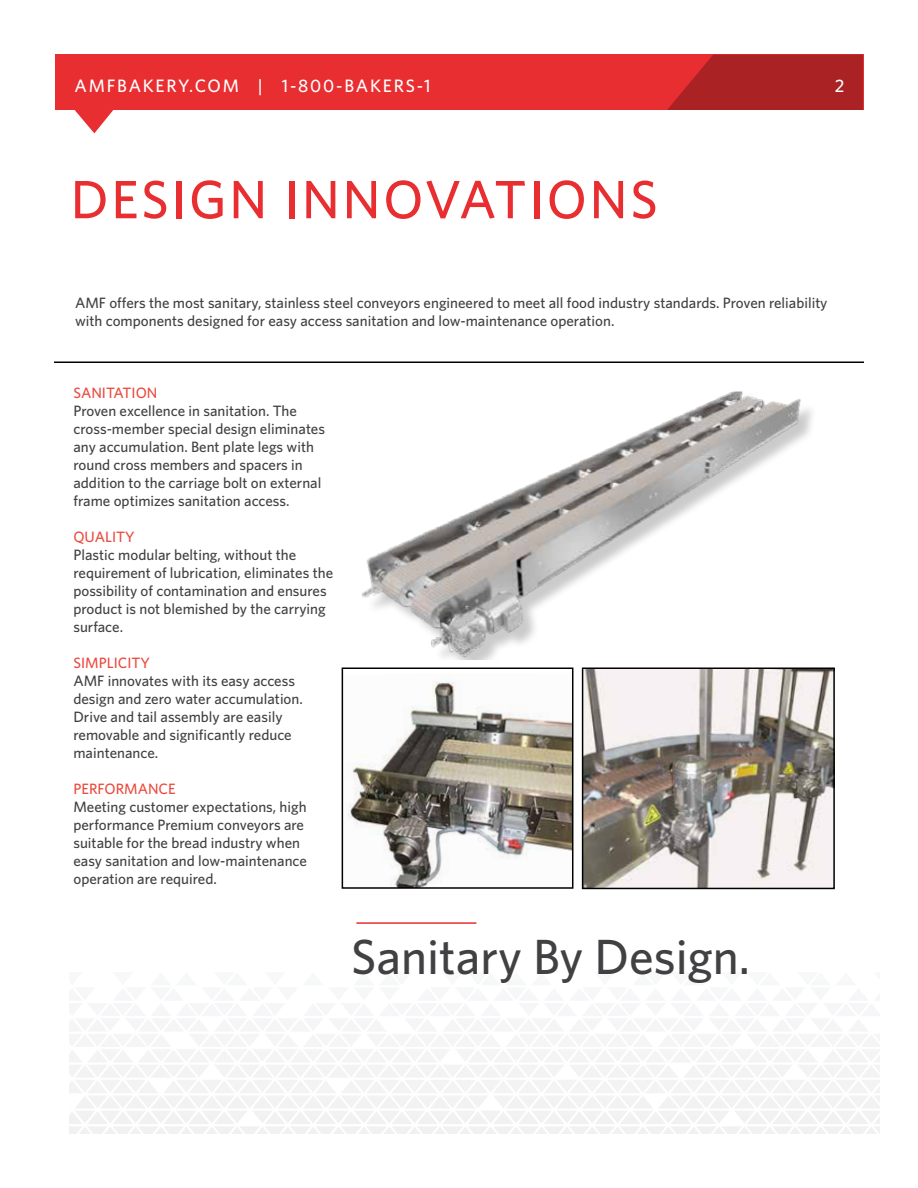
<style>
.page{position:relative;width:918px;height:1188px;background:#fff}
.page>*{position:absolute;margin:0;border:0;box-sizing:border-box;transform-origin:0 0}
.t1{font:500 54px "Whitney";letter-spacing:.05em;color:#e92e31}
.t2{font:500 49.5px "Whitney";color:#414042}
.t3{font:500 18px "Whitney";letter-spacing:.1em;color:#fff}
.t4{font:500 15px/18px "Whitney";color:#414042}
.t5{font:500 15px "Whitney";color:#eb4a3e}
</style>
<div class="page">
<hr style="left:356px;top:922px;width:120px;height:2px;background:#e92e31">
<div style="left:55px;top:54px;width:808px;height:56px;background:#e92e31"></div>
<svg style="left:667px;top:55px;width:196px;height:55px;background:#b22325"></svg>
<svg style="left:74px;top:110px;width:40px;height:23px"></svg>
<hr style="left:54px;top:362px;width:810px;height:1px;background:#000">
<img style="left:347px;top:674px;width:223px;height:212px">
<div style="left:342px;top:668px;width:231px;height:221px;border:2px solid #000"></div>
<img style="left:585px;top:671px;width:247px;height:215px">
<div style="left:582px;top:668px;width:253px;height:221px;border:2px solid #000"></div>
<img style="left:361px;top:392px;width:445px;height:268px">
<p class="t3" style="left:75px;top:75px;width:358px">AMFBAKERY.COM | 1-800-BAKERS-1</p>
<p class="t3" style="left:835px;top:75px;width:11px">2</p>
<h1 class="t1" style="left:71px;top:167px;width:589px">DESIGN INNOVATIONS</h1>
<p class="t4" style="left:75px;top:294px;width:754px">AMF offers the most sanitary, stainless steel conveyors engineered to meet all food industry standards. Proven reliability with components designed for easy access sanitation and low-maintenance operation.</p>
<p class="t5" style="left:73px;top:384px;width:85px">SANITATION</p>
<p class="t4" style="left:73px;top:402px;width:253px">Proven excellence in sanitation. The cross-member special design eliminates any accumulation. Bent plate legs with round cross members and spacers in addition to the carriage bolt on external frame optimizes sanitation access.</p>
<p class="t5" style="left:73px;top:528px;width:63px">QUALITY</p>
<p class="t4" style="left:73px;top:546px;width:261px">Plastic modular belting, without the requirement of lubrication, eliminates the possibility of contamination and ensures product is not blemished by the carrying surface.</p>
<p class="t5" style="left:73px;top:654px;width:78px">SIMPLICITY</p>
<p class="t4" style="left:73px;top:672px;width:231px">AMF innovates with its easy access design and zero water accumulation.<br>Drive and tail assembly are easily removable and significantly reduce maintenance.</p>
<p class="t5" style="left:73px;top:780px;width:104px">PERFORMANCE</p>
<p class="t4" style="left:73px;top:798px;width:235px">Meeting customer expectations, high performance Premium conveyors are suitable for the bread industry when easy sanitation and low-maintenance operation are required.</p>
<h2 class="t2" style="left:351px;top:927px;width:401px">Sanitary By Design.</h2>
</div>
